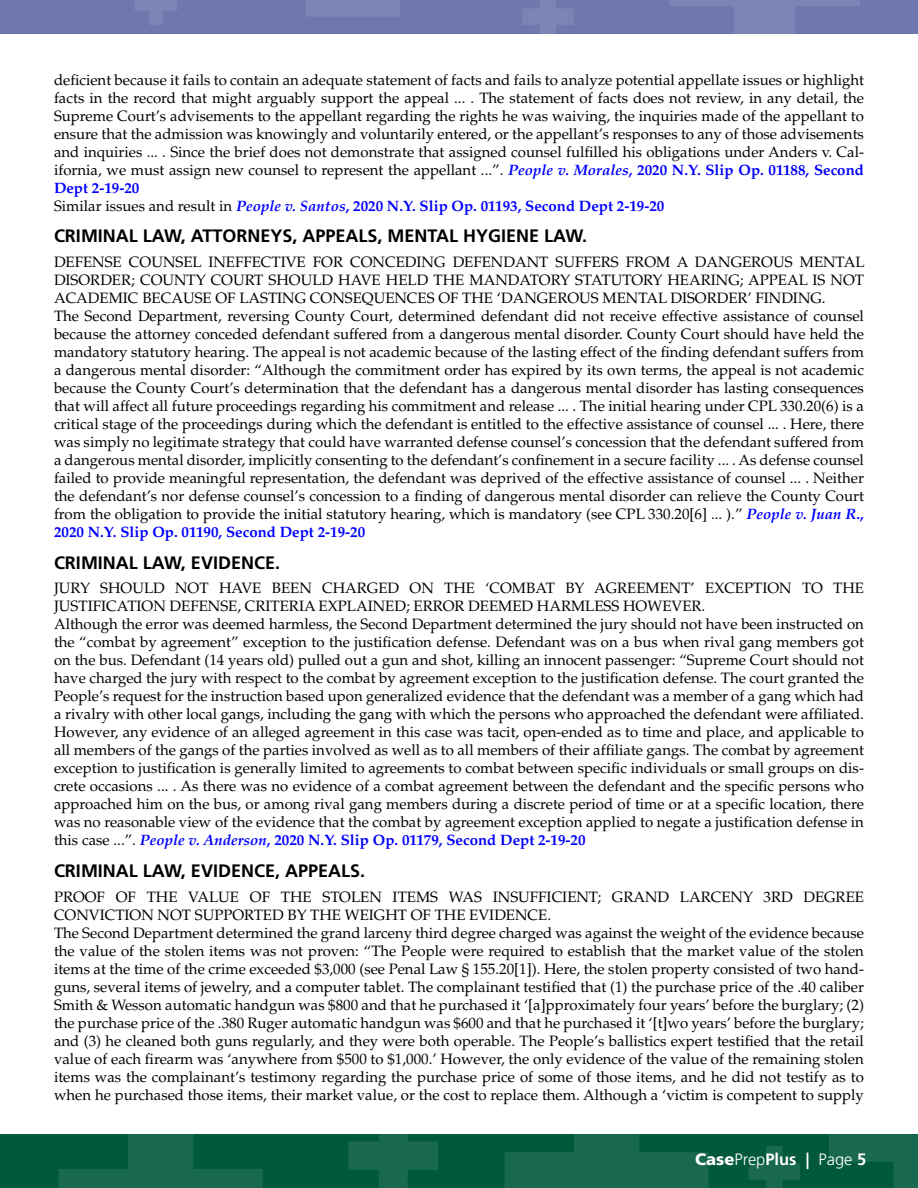
<style>
.page{position:relative;width:918px;height:1188px;background:#fff}
.page>*{position:absolute;margin:0;border:0;box-sizing:border-box;transform-origin:0 0}
.area_of_law{font:700 18px "Frutiger";color:#000}
.t1{font:300 16.5px "Frutiger";color:#fff}
.Body_Copy{font:15px/18px "Palatino";color:#000;text-align:justify}
.Body_Copy-2{font:700 15px "Palatino";color:#00f}
.s1{font-weight:700;font-style:italic;color:#00f}
.s2{font-weight:700;color:#00f}
.s3{font-weight:400;color:#000}
.s4{font-style:italic}
.s5{font-weight:900}
.s6{font-weight:700}
</style>
<div class="page">
<div style="left:0;top:0;width:918px;height:33px;background:#6e77ae"></div>
<div style="left:0;top:1134px;width:918px;height:54px;background:#00583d"></div>
<svg style="left:504px;top:1134px;width:205px;height:54px"></svg>
<svg style="left:59px;top:1134px;width:204px;height:54px"></svg>
<svg style="left:0;top:33px;width:23px;height:1px"></svg>
<svg style="left:306px;top:0;width:93px;height:16px"></svg>
<svg style="left:348px;top:1134px;width:90px;height:54px"></svg>
<svg style="left:749px;top:1146px;width:51px;height:42px"></svg>
<svg style="left:522px;top:0;width:52px;height:34px"></svg>
<svg style="left:135px;top:0;width:42px;height:25px"></svg>
<svg style="left:829px;top:1134px;width:89px;height:54px"></svg>
<svg style="left:669px;top:0;width:191px;height:34px"></svg>
<p class="Body_Copy" style="left:54px;top:71px;width:812px">deficient because it fails to contain an adequate statement of facts and fails to analyze potential appellate issues or highlight facts in the record that might arguably support the appeal ... . The statement of facts does not review, in any detail, the Supreme Court’s advisements to the appellant regarding the rights he was waiving, the inquiries made of the appellant to ensure that the admission was knowingly and voluntarily entered, or the appellant’s responses to any of those advisements and inquiries ... . Since the brief does not demonstrate that assigned counsel fulfilled his obligations under Anders v. Cal&shy;ifornia, we must assign new counsel to represent the appellant ...”. <span class="s1">People v. Morales</span><span class="s2">, 2020 N.Y. Slip Op. 01188, Second Dept 2-19-20</span></p>
<p class="Body_Copy-2" style="left:54px;top:197px;width:612px"><span class="s3">Similar issues and result in</span> <span class="s4">People v. Santos</span>, 2020 N.Y. Slip Op. 01193, Second Dept 2-19-20</p>
<p class="area_of_law" style="left:54px;top:226px;width:535px">CRIMINAL LAW, ATTORNEYS, APPEALS, MENTAL HYGIENE LAW.</p>
<p class="Body_Copy" style="left:54px;top:253px;width:812px">DEFENSE COUNSEL INEFFECTIVE FOR CONCEDING DEFENDANT SUFFERS FROM A DANGEROUS MENTAL DISORDER; COUNTY COURT SHOULD HAVE HELD THE MANDATORY STATUTORY HEARING; APPEAL IS NOT ACADEMIC BECAUSE OF LASTING CONSEQUENCES OF THE ‘DANGEROUS MENTAL DISORDER’ FINDING.</p>
<p class="Body_Copy" style="left:54px;top:307px;width:812px">The Second Department, reversing County Court, determined defendant did not receive effective assistance of counsel because the attorney conceded defendant suffered from a dangerous mental disorder. County Court should have held the mandatory statutory hearing. The appeal is not academic because of the lasting effect of the finding defendant suffers from a dangerous mental disorder: “Although the commitment order has expired by its own terms, the appeal is not academic because the County Court’s determination that the defendant has a dangerous mental disorder has lasting consequences that will affect all future proceedings regarding his commitment and release ... . The initial hearing under CPL 330.20(6) is a critical stage of the proceedings during which the defendant is entitled to the effective assistance of counsel ... . Here, there was simply no legitimate strategy that could have warranted defense counsel’s concession that the defendant suffered from a dangerous mental disorder, implicitly consenting to the defendant’s confinement in a secure facility ... . As defense counsel failed to provide meaningful representation, the defendant was deprived of the effective assistance of counsel ... . Neither the defendant’s nor defense counsel’s concession to a finding of dangerous mental disorder can relieve the County Court from the obligation to provide the initial statutory hearing, which is mandatory (see CPL 330.20[6] ... ).” <span class="s1">People v. Juan R</span><span class="s2">., 2020 N.Y. Slip Op. 01190, Second Dept 2-19-20</span></p>
<p class="area_of_law" style="left:54px;top:552px;width:228px">CRIMINAL LAW, EVIDENCE.</p>
<p class="Body_Copy" style="left:54px;top:580px;width:812px">JURY SHOULD NOT HAVE BEEN CHARGED ON THE ‘COMBAT BY AGREEMENT’ EXCEPTION TO THE<br>JUSTIFICATION DEFENSE, CRITERIA EXPLAINED; ERROR DEEMED HARMLESS HOWEVER.</p>
<p class="Body_Copy" style="left:54px;top:616px;width:812px">Although the error was deemed harmless, the Second Department determined the jury should not have been instructed on the “combat by agreement” exception to the justification defense. Defendant was on a bus when rival gang members got on the bus. Defendant (14 years old) pulled out a gun and shot, killing an innocent passenger: “Supreme Court should not have charged the jury with respect to the combat by agreement exception to the justification defense. The court granted the People’s request for the instruction based upon generalized evidence that the defendant was a member of a gang which had a rivalry with other local gangs, including the gang with which the persons who approached the defendant were affiliated.<br>However, any evidence of an alleged agreement in this case was tacit, open-ended as to time and place, and applicable to all members of the gangs of the parties involved as well as to all members of their affiliate gangs. The combat by agreement exception to justification is generally limited to agreements to combat between specific individuals or small groups on dis&shy;crete occasions ... . As there was no evidence of a combat agreement between the defendant and the specific persons who approached him on the bus, or among rival gang members during a discrete period of time or at a specific location, there was no reasonable view of the evidence that the combat by agreement exception applied to negate a justification defense in this case ...”. <span class="s1">People v. Anderson</span><span class="s2">, 2020 N.Y. Slip Op. 01179, Second Dept 2-19-20</span></p>
<p class="area_of_law" style="left:54px;top:860px;width:313px">CRIMINAL LAW, EVIDENCE, APPEALS.</p>
<p class="Body_Copy" style="left:54px;top:888px;width:812px">PROOF OF THE VALUE OF THE STOLEN ITEMS WAS INSUFFICIENT; GRAND LARCENY 3RD DEGREE<br>CONVICTION NOT SUPPORTED BY THE WEIGHT OF THE EVIDENCE.</p>
<p class="Body_Copy" style="left:54px;top:924px;width:812px">The Second Department determined the grand larceny third degree charged was against the weight of the evidence because the value of the stolen items was not proven: “The People were required to establish that the market value of the stolen items at the time of the crime exceeded $3,000 (see Penal Law § 155.20[1]). Here, the stolen property consisted of two hand&shy;guns, several items of jewelry, and a computer tablet. The complainant testified that (1) the purchase price of the .40 caliber Smith &amp; Wesson automatic handgun was $800 and that he purchased it ‘[a]pproximately four years’ before the burglary; (2) the purchase price of the .380 Ruger automatic handgun was $600 and that he purchased it ‘[t]wo years’ before the burglary; and (3) he cleaned both guns regularly, and they were both operable. The People’s ballistics expert testified that the retail value of each firearm was ‘anywhere from $500 to $1,000.’ However, the only evidence of the value of the remaining stolen items was the complainant’s testimony regarding the purchase price of some of those items, and he did not testify as to when he purchased those items, their market value, or the cost to replace them. Although a ‘victim is competent to supply</p>
<p class="t1" style="left:695px;top:1150px;width:173px"><span class="s5">Case</span>Prep<span class="s6">Plus |</span> Page <span class="s6">5</span></p>
</div>
